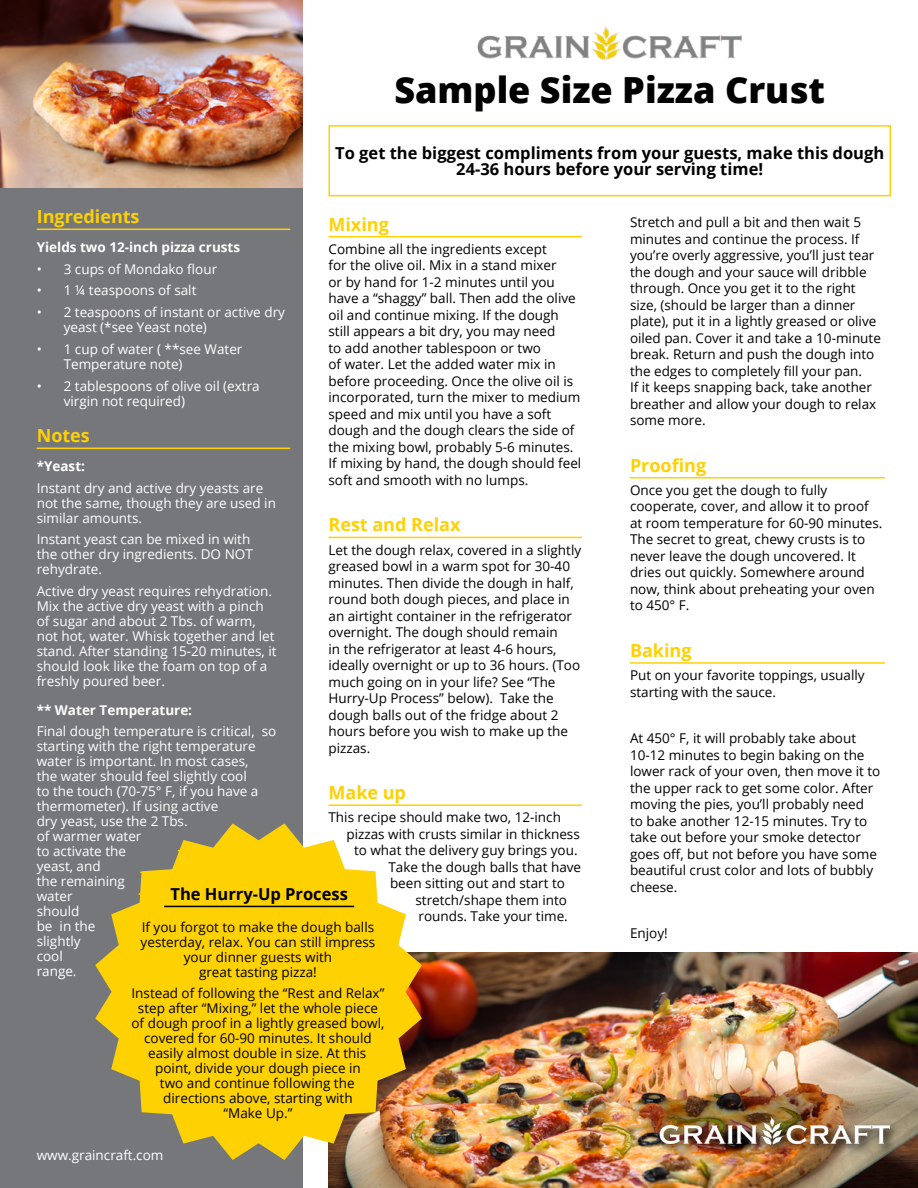
<style>
.page{position:relative;width:918px;height:1188px;background:#fff}
.page>*{position:absolute;margin:0;border:0;box-sizing:border-box;transform-origin:0 0}
.t1{font:800 36px "Open Sans";color:#000}
.t2{font:700 18px "Open Sans";color:#fed103}
.t3{font:700 16.5px/16.5px "Open Sans";color:#000;text-align:center}
.t4{font:13.5px/16.5px "Open Sans";color:#000}
.t5{font:13.5px/15px "Open Sans";color:#fff}
.t6{font:700 13.5px "Open Sans";color:#fff}
</style>
<div class="page">
<div style="left:0;top:0;width:303px;height:1188px;background:#76777b"></div>
<hr style="left:328px;top:236px;width:254px;height:1px;background:#fed103">
<hr style="left:328px;top:537px;width:254px;height:1px;background:#fed103">
<hr style="left:328px;top:804px;width:254px;height:2px;background:#fed103">
<hr style="left:630px;top:477px;width:255px;height:1px;background:#fed103">
<hr style="left:630px;top:662px;width:255px;height:2px;background:#fed103">
<hr style="left:37px;top:229px;width:253px;height:1px;background:#fed103">
<hr style="left:37px;top:448px;width:253px;height:1px;background:#fed103">
<img style="left:328px;top:953px;width:590px;height:235px">
<img style="left:0;top:0;width:303px;height:188px">
<div style="left:328px;top:125px;width:563px;height:71px;border:2px solid #fed103"></div>
<svg style="left:95px;top:823px;width:327px;height:337px;fill:#fed103"></svg>
<hr style="left:178px;top:850px;width:159px;height:1px;background:#fed103">
<hr style="left:140px;top:872px;width:234px;height:1px;background:#fed103">
<hr style="left:139px;top:893px;width:237px;height:2px;background:#fed103">
<hr style="left:164px;top:906px;width:190px;height:1px;background:#000">
<svg style="left:891px;top:1115px;width:11px;height:42px"></svg>
<img style="left:656px;top:1108px;width:235px;height:53px">
<img style="left:477px;top:27px;width:265px;height:33px">
<h1 class="t1" style="left:394px;top:63px;width:432px">Sample Size Pizza Crust</h1>
<p class="t3" style="left:335px;top:144px;width:550px">To get the biggest compliments from your guests, make this dough<br>24-36 hours before your serving time!</p>
<h2 class="t2" style="left:37px;top:204px;width:104px">Ingredients</h2>
<p class="t6" style="left:37px;top:237px;width:205px">Yields two 12-inch pizza crusts</p>
<p class="t5" style="left:37px;top:261px;width:182px">• 3 cups of Mondako flour</p>
<p class="t5" style="left:37px;top:283px;width:161px">• 1 ¼ teaspoons of salt</p>
<p class="t5" style="left:64px;top:304px;width:223px;text-indent:-27px">• 2 teaspoons of instant or active dry yeast (*see Yeast note)</p>
<p class="t5" style="left:64px;top:341px;width:180px;text-indent:-27px">• 1 cup of water ( **see Water<br>Temperature note)</p>
<p class="t5" style="left:64px;top:378px;width:198px;text-indent:-27px">• 2 tablespoons of olive oil (extra virgin not required)</p>
<h2 class="t2" style="left:37px;top:423px;width:55px">Notes</h2>
<p class="t6" style="left:37px;top:456px;width:50px">*Yeast:</p>
<p class="t5" style="left:37px;top:480px;width:241px">Instant dry and active dry yeasts are not the same, though they are used in similar amounts.</p>
<p class="t5" style="left:37px;top:532px;width:218px">Instant yeast can be mixed in with the other dry ingredients. DO NOT rehydrate.</p>
<p class="t5" style="left:37px;top:583px;width:241px">Active dry yeast requires rehydration.<br>Mix the active dry yeast with a pinch of sugar and about 2 Tbs. of warm, not hot, water. Whisk together and let stand. After standing 15-20 minutes, it should look like the foam on top of a freshly poured beer.</p>
<p class="t6" style="left:37px;top:700px;width:157px">** Water Temperature:</p>
<p class="t5" style="left:37px;top:724px;width:241px">Final dough temperature is critical, so starting with the right temperature water is important. In most cases,<br>the water should feel slightly cool<br>to the touch (70-75° F, if you have a thermometer). If using active<br>dry yeast, use the 2 Tbs.<br>of warmer water<br>to activate the<br>yeast, and<br>the remaining<br>water<br>should<br>be in the<br>slightly<br>cool<br>range.</p>
<h2 class="t2" style="left:328px;top:211px;width:62px">Mixing</h2>
<p class="t4" style="left:328px;top:240px;width:254px">Combine all the ingredients except<br>for the olive oil. Mix in a stand mixer<br>or by hand for 1-2 minutes until you have a “shaggy” ball. Then add the olive oil and continue mixing. If the dough still appears a bit dry, you may need<br>to add another tablespoon or two<br>of water. Let the added water mix in before proceeding. Once the olive oil is incorporated, turn the mixer to medium speed and mix until you have a soft dough and the dough clears the side of the mixing bowl, probably 5-6 minutes.<br>If mixing by hand, the dough should feel soft and smooth with no lumps.</p>
<h2 class="t2" style="left:328px;top:512px;width:134px">Rest and Relax</h2>
<p class="t4" style="left:328px;top:541px;width:254px">Let the dough relax, covered in a slightly greased bowl in a warm spot for 30-40 minutes. Then divide the dough in half, round both dough pieces, and place in an airtight container in the refrigerator overnight. The dough should remain<br>in the refrigerator at least 4-6 hours, ideally overnight or up to 36 hours. (Too much going on in your life? See “The Hurry-Up Process” below). Take the dough balls out of the fridge about 2 hours before you wish to make up the pizzas.</p>
<h2 class="t2" style="left:328px;top:780px;width:79px">Make up</h2>
<p class="t4" style="left:328px;top:809px;width:234px">This recipe should make two, 12-inch</p>
<p class="t4" style="left:346px;top:825px;width:235px">pizzas with crusts similar in thickness</p>
<p class="t4" style="left:354px;top:842px;width:225px">to what the delivery guy brings you.</p>
<p class="t4" style="left:389px;top:858px;width:194px">Take the dough balls that have</p>
<p class="t4" style="left:390px;top:875px;width:176px">been sitting out and start to</p>
<p class="t4" style="left:416px;top:891px;width:153px">stretch/shape them into</p>
<p class="t4" style="left:419px;top:908px;width:151px">rounds. Take your time.</p>
<p class="t3" style="left:170px;top:886px;width:179px">The Hurry-Up Process</p>
<p class="t4" style="left:141px;top:919px;width:236px;line-height:15px;text-align:center">If you forgot to make the dough balls yesterday, relax. You can still impress your dinner guests with<br>great tasting pizza!</p>
<p class="t4" style="left:131px;top:986px;width:255px;line-height:15px;text-align:center">Instead of following the “Rest and Relax” step after “Mixing,” let the whole piece of dough proof in a lightly greased bowl, covered for 60-90 minutes. It should easily almost double in size. At this point, divide your dough piece in<br>two and continue following the directions above, starting with<br>“Make Up.”</p>
<p class="t5" style="left:37px;top:1147px;width:128px">www.graincraft.com</p>
<p class="t4" style="left:630px;top:214px;width:252px">Stretch and pull a bit and then wait 5 minutes and continue the process. If you’re overly aggressive, you’ll just tear the dough and your sauce will dribble through. Once you get it to the right size, (should be larger than a dinner plate), put it in a lightly greased or olive oiled pan. Cover it and take a 10-minute break. Return and push the dough into the edges to completely fill your pan.<br>If it keeps snapping back, take another breather and allow your dough to relax some more.</p>
<h2 class="t2" style="left:630px;top:452px;width:78px">Proofing</h2>
<p class="t4" style="left:630px;top:481px;width:254px">Once you get the dough to fully cooperate, cover, and allow it to proof at room temperature for 60-90 minutes.<br>The secret to great, chewy crusts is to never leave the dough uncovered. It dries out quickly. Somewhere around now, think about preheating your oven to 450° F.</p>
<h2 class="t2" style="left:630px;top:638px;width:63px">Baking</h2>
<p class="t4" style="left:630px;top:667px;width:236px">Put on your favorite toppings, usually starting with the sauce.</p>
<p class="t4" style="left:630px;top:730px;width:252px">At 450° F, it will probably take about 10-12 minutes to begin baking on the lower rack of your oven, then move it to the upper rack to get some color. After moving the pies, you’ll probably need<br>to bake another 12-15 minutes. Try to take out before your smoke detector goes off, but not before you have some beautiful crust color and lots of bubbly cheese.</p>
<p class="t4" style="left:630px;top:925px;width:39px">Enjoy!</p>
</div>
